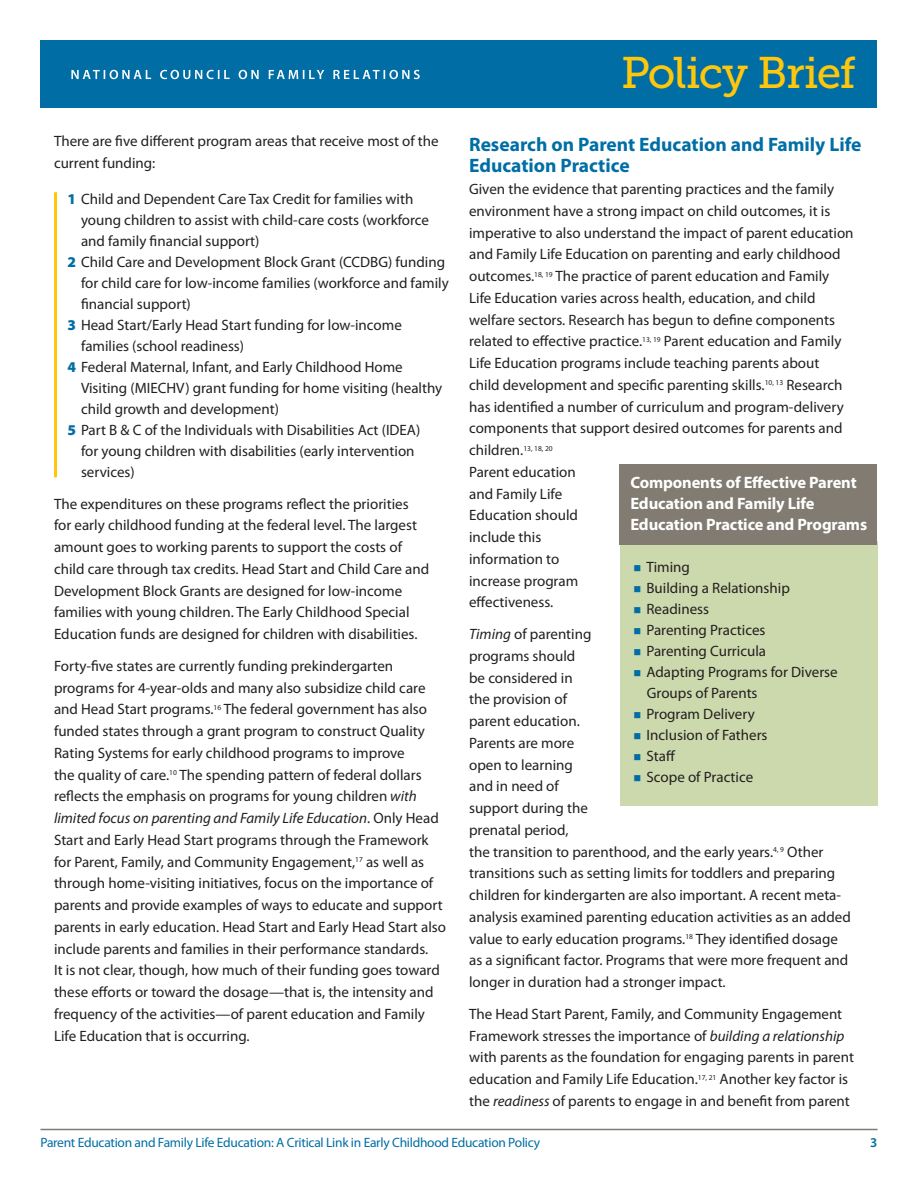
<style>
.page{position:relative;width:918px;height:1188px;background:#fff}
.page>*{position:absolute;margin:0;border:0;box-sizing:border-box;transform-origin:0 0}
.t1{font:44.1px "Museo Slab 500";letter-spacing:-.04em;color:#fec70c}
._1_body_copy{font:700 19.5px/21px "Myriad Pro";color:#006ea5}
._1_body_copy-2{font:700 16.5px/21px "Myriad Pro";letter-spacing:-.01em;color:#fff}
.t2{font:15px/21.8px "Myriad Pro";color:#231f20}
.t3{font:13.5px "Myriad Pro";letter-spacing:-.02em;color:#006ea5}
.t4{font:600 13.5px "Myriad Pro";color:#006ea5}
.s1{font-weight:900;color:#006ea5}
.s2{font-style:italic}
</style>
<div class="page">
<div style="left:40px;top:40px;width:838px;height:68px;background:#006ea5"></div>
<svg style="left:71px;top:70px;width:349px;height:9px"></svg>
<hr style="left:40px;top:1129px;width:838px;height:1px;background:#817b71">
<hr style="left:54px;top:192px;width:3px;height:285px;background:#fec70c">
<div style="left:620px;top:542px;width:258px;height:264px;background:#ccd9ad"></div>
<div style="left:620px;top:464px;width:257px;height:81px;background:#817b71"></div>
<p class="t2" style="left:54px;top:130px;width:386px">There are five different program areas that receive most of the current funding:</p>
<p class="t2" style="left:81px;top:188px;width:350px;line-height:21px;text-indent:-14px"><span class="s1">1</span> Child and Dependent Care Tax Credit for families with young children to assist with child-care costs (workforce and family financial support)</p>
<p class="t2" style="left:81px;top:251px;width:369px;line-height:21px;text-indent:-14px"><span class="s1">2</span> Child Care and Development Block Grant (CCDBG) funding for child care for low-income families (workforce and family financial support)</p>
<p class="t2" style="left:81px;top:314px;width:322px;line-height:21px;text-indent:-14px"><span class="s1">3</span> Head Start/Early Head Start funding for low-income families (school readiness)</p>
<p class="t2" style="left:81px;top:356px;width:363px;line-height:21px;text-indent:-14px"><span class="s1">4</span> Federal Maternal, Infant, and Early Childhood Home<br>Visiting (MIECHV) grant funding for home visiting (healthy child growth and development)</p>
<p class="t2" style="left:81px;top:419px;width:341px;line-height:21px;text-indent:-14px"><span class="s1">5</span> Part B &amp; C of the Individuals with Disabilities Act (IDEA) for young children with disabilities (early intervention services)</p>
<p class="t2" style="left:54px;top:493px;width:377px">The expenditures on these programs reflect the priorities for early childhood funding at the federal level. The largest amount goes to working parents to support the costs of child care through tax credits. Head Start and Child Care and Development Block Grants are designed for low-income families with young children. The Early Childhood Special Education funds are designed for children with disabilities.</p>
<p class="t2" style="left:54px;top:655px;width:394px">Forty-five states are currently funding prekindergarten programs for 4-year-olds and many also subsidize child care and Head Start programs.<sup>16</sup> The federal government has also funded states through a grant program to construct Quality Rating Systems for early childhood programs to improve<br>the quality of care.<sup>10</sup> The spending pattern of federal dollars reflects the emphasis on programs for young children <span class="s2">with limited focus on parenting and Family Life Education</span>. Only Head Start and Early Head Start programs through the Framework for Parent, Family, and Community Engagement,<sup>17</sup> as well as through home-visiting initiatives, focus on the importance of parents and provide examples of ways to educate and support parents in early education. Head Start and Early Head Start also include parents and families in their performance standards.<br>It is not clear, though, how much of their funding goes toward these efforts or toward the dosage—that is, the intensity and frequency of the activities—of parent education and Family Life Education that is occurring.</p>
<h1 class="t1" style="left:621px;top:49px;width:236px">Policy Brief</h1>
<p class="_1_body_copy" style="left:469px;top:134px;width:394px">Research on Parent Education and Family Life<br>Education Practice</p>
<p class="t2" style="left:469px;top:178px;width:386px">Given the evidence that parenting practices and the family environment have a strong impact on child outcomes, it is imperative to also understand the impact of parent education and Family Life Education on parenting and early childhood outcomes.<sup>18,</sup> <sup>19</sup> The practice of parent education and Family Life Education varies across health, education, and child welfare sectors. Research has begun to define components related to effective practice.<sup>13,</sup> <sup>19</sup> Parent education and Family Life Education programs include teaching parents about child development and specific parenting skills.<sup>10,</sup> <sup>13</sup> Research has identified a number of curriculum and program-delivery components that support desired outcomes for parents and children.<sup>13,</sup> <sup>18,</sup> <sup>20<br></sup>Parent education<br>and Family Life<br>Education should<br>include this<br>information to<br>increase program<br>effectiveness.</p>
<p class="t2" style="left:469px;top:623px;width:383px"><span class="s2">Timing</span> of parenting<br>programs should<br>be considered in<br>the provision of<br>parent education.<br>Parents are more<br>open to learning<br>and in need of<br>support during the<br>prenatal period,<br>the transition to parenthood, and the early years.<sup>4,</sup> <sup>9</sup> Other transitions such as setting limits for toddlers and preparing children for kindergarten are also important. A recent meta&shy;analysis examined parenting education activities as an added value to early education programs.<sup>18</sup> They identified dosage as a significant factor. Programs that were more frequent and longer in duration had a stronger impact.</p>
<p class="t2" style="left:469px;top:1003px;width:386px">The Head Start Parent, Family, and Community Engagement Framework stresses the importance of <span class="s2">building a relationship </span>with parents as the foundation for engaging parents in parent education and Family Life Education.<sup>17,</sup> <sup>21</sup> Another key factor is the <span class="s2">readiness</span> of parents to engage in and benefit from parent</p>
<p class="_1_body_copy-2" style="left:630px;top:471px;width:238px">Components of Effective Parent<br>Education and Family Life<br>Education Practice and Programs</p>
<p class="t2" style="left:647px;top:555px;width:45px">Timing</p>
<p class="t2" style="left:647px;top:576px;width:145px">Building a Relationship</p>
<p class="t2" style="left:647px;top:597px;width:64px">Readiness</p>
<p class="t2" style="left:647px;top:618px;width:120px">Parenting Practices</p>
<p class="t2" style="left:647px;top:639px;width:121px">Parenting Curricula</p>
<p class="t2" style="left:647px;top:661px;width:193px;line-height:21px">Adapting Programs for Diverse<br>Groups of Parents</p>
<p class="t2" style="left:647px;top:702px;width:110px">Program Delivery</p>
<p class="t2" style="left:647px;top:723px;width:123px">Inclusion of Fathers</p>
<p class="t2" style="left:647px;top:744px;width:30px">Staff</p>
<p class="t2" style="left:647px;top:765px;width:108px">Scope of Practice</p>
<p class="t3" style="left:40px;top:1134px;width:501px">Parent Education and Family Life Education: A Critical Link in Early Childhood Education Policy</p>
<p class="t4" style="left:870px;top:1134px;width:9px">3</p>
</div>
